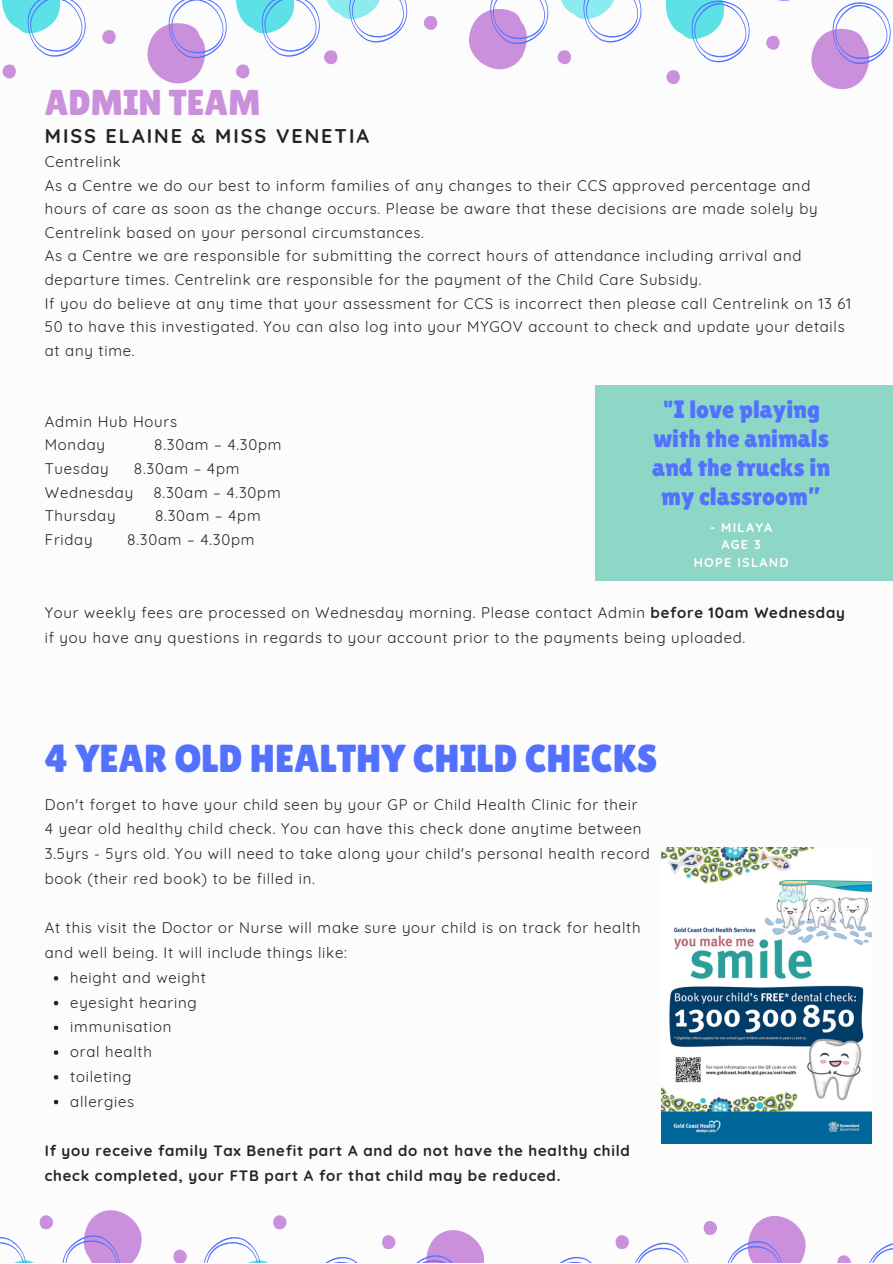
<style>
.page{position:relative;width:893px;height:1264px;background:#fff}
.page>*{position:absolute;margin:0;border:0;box-sizing:border-box;transform-origin:0 0}
.t1{font:39px "Lilita One";color:#5271ff}
.t2{font:36px "Lilita One";color:#ca90db}
.t3{font:25.05px/29.2px "Lilita One";color:#5271ff;text-align:center}
.t4{font:700 19.8px "Quicksand";letter-spacing:.1em;color:#242424}
.t5{font:15px/24.8px "Quicksand";letter-spacing:.05em;color:#242424}
.t6{font:700 15px/24.8px "Quicksand";letter-spacing:.05em;color:#242424}
.t7{font:700 12.75px/17.4px "Quicksand";letter-spacing:.1em;color:#fff;text-align:center}
.s1{font-weight:700}
</style>
<div class="page">
<div style="left:594px;top:385px;width:298px;height:196px;background:#8ed7c7"></div>
<svg style="left:869px;top:1243px;width:23px;height:19px"></svg>
<svg style="left:837px;top:1255px;width:14px;height:7px"></svg>
<svg style="left:703px;top:1221px;width:14px;height:14px"></svg>
<svg style="left:728px;top:1215px;width:78px;height:47px"></svg>
<svg style="left:615px;top:1235px;width:74px;height:27px"></svg>
<svg style="left:561px;top:1256px;width:30px;height:6px"></svg>
<svg style="left:382px;top:1235px;width:13px;height:14px"></svg>
<svg style="left:417px;top:1230px;width:67px;height:32px"></svg>
<svg style="left:327px;top:1256px;width:29px;height:6px"></svg>
<svg style="left:273px;top:1215px;width:14px;height:14px"></svg>
<svg style="left:204px;top:1237px;width:63px;height:25px"></svg>
<svg style="left:173px;top:1249px;width:14px;height:13px"></svg>
<svg style="left:39px;top:1215px;width:14px;height:14px"></svg>
<svg style="left:62px;top:1210px;width:80px;height:52px"></svg>
<svg style="left:0;top:1237px;width:32px;height:25px"></svg>
<svg style="left:2px;top:64px;width:14px;height:15px"></svg>
<svg style="left:1px;top:0;width:85px;height:57px"></svg>
<svg style="left:102px;top:30px;width:14px;height:14px"></svg>
<svg style="left:147px;top:0;width:80px;height:83px"></svg>
<svg style="left:236px;top:0;width:172px;height:79px"></svg>
<svg style="left:423px;top:16px;width:15px;height:14px"></svg>
<svg style="left:469px;top:0;width:173px;height:69px"></svg>
<svg style="left:665px;top:0;width:226px;height:89px"></svg>
<img style="left:661px;top:847px;width:210px;height:296px">
<svg style="left:54px;top:976px;width:4px;height:4px"></svg>
<svg style="left:54px;top:1000px;width:4px;height:5px"></svg>
<svg style="left:54px;top:1025px;width:4px;height:5px"></svg>
<svg style="left:54px;top:1050px;width:4px;height:4px"></svg>
<svg style="left:54px;top:1075px;width:4px;height:4px"></svg>
<svg style="left:54px;top:1099px;width:4px;height:5px"></svg>
<h2 class="t2" style="left:45px;top:81px;width:217px">ADMIN TEAM</h2>
<h3 class="t4" style="left:45px;top:123px;width:326px">MISS ELAINE &amp; MISS VENETIA</h3>
<p class="t5" style="left:45px;top:149px;width:807px;line-height:23.5px">Centrelink<br>As a Centre we do our best to inform families of any changes to their CCS approved percentage and hours of care as soon as the change occurs. Please be aware that these decisions are made solely by Centrelink based on your personal circumstances.<br>As a Centre we are responsible for submitting the correct hours of attendance including arrival and departure times. Centrelink are responsible for the payment of the Child Care Subsidy.<br>If you do believe at any time that your assessment for CCS is incorrect then please call Centrelink on 13 61<br>50 to have this investigated. You can also log into your MYGOV account to check and update your details at any time.</p>
<p class="t5" style="left:45px;top:409px;width:134px;line-height:23.5px">Admin Hub Hours<br>Monday</p>
<p class="t5" style="left:154px;top:432px;width:129px">8.30am – 4.30pm</p>
<p class="t5" style="left:45px;top:456px;width:65px">Tuesday</p>
<p class="t5" style="left:134px;top:456px;width:107px">8.30am – 4pm</p>
<p class="t5" style="left:45px;top:479px;width:90px">Wednesday</p>
<p class="t5" style="left:153px;top:479px;width:129px">8.30am – 4.30pm</p>
<p class="t5" style="left:45px;top:503px;width:72px">Thursday</p>
<p class="t5" style="left:155px;top:503px;width:107px">8.30am – 4pm</p>
<p class="t5" style="left:45px;top:527px;width:49px">Friday</p>
<p class="t5" style="left:127px;top:527px;width:129px">8.30am – 4.30pm</p>
<h3 class="t3" style="left:652px;top:394px;width:179px">"I love playing with the animals and the trucks in my classroom”</h3>
<p class="t7" style="left:693px;top:518px;width:96px">- MILAYA<br>AGE 3<br>HOPE ISLAND</p>
<p class="t5" style="left:45px;top:600px;width:801px">Your weekly fees are processed on Wednesday morning. Please contact Admin <span class="s1">before 10am Wednesday </span>if you have any questions in regards to your account prior to the payments being uploaded.</p>
<h1 class="t1" style="left:45px;top:735px;width:614px">4 YEAR OLD HEALTHY CHILD CHECKS</h1>
<p class="t5" style="left:45px;top:791px;width:606px">Don't forget to have your child seen by your GP or Child Health Clinic for their<br>4 year old healthy child check. You can have this check done anytime between 3.5yrs - 5yrs old. You will need to take along your child's personal health record book (their red book) to be filled in.</p>
<p class="t5" style="left:45px;top:915px;width:597px">At this visit the Doctor or Nurse will make sure your child is on track for health and well being. It will include things like:</p>
<p class="t5" style="left:70px;top:964px;width:137px">height and weight eyesight hearing immunisation<br>oral health toileting<br>allergies</p>
<p class="t6" style="left:45px;top:1137px;width:586px">If you receive family Tax Benefit part A and do not have the healthy child check completed, your FTB part A for that child may be reduced.</p>
</div>
